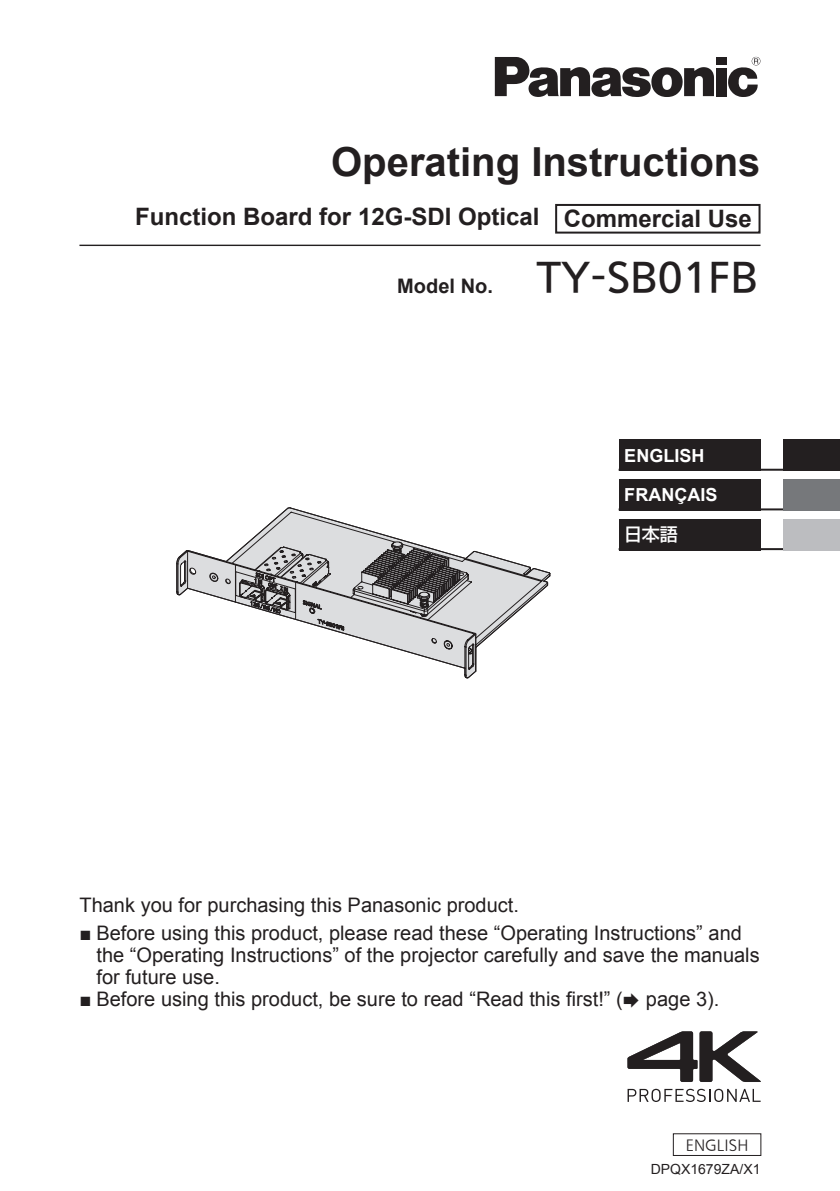
<style>
.page{position:relative;width:840px;height:1191px;background:#fff}
.page>*{position:absolute;margin:0;border:0;box-sizing:border-box;transform-origin:0 0}
.Cover_Manual_Title_1{font:700 40px "Arial";color:#231f20}
.Cover_Model_No{font:38px "PUD Hinban M";color:#231f20}
.Cover_Manual_Title_3{font:700 24px "Arial";color:#231f20}
.Cover_Manual_Title_4{font:700 24px "Arial";color:#231f20}
.Cover_Body{font:20px/22px "Arial";color:#231f20}
.Language{font:700 18px "Arial";color:#fff}
.Language-2{font:500 18px "Shin Go Pro";color:#fff}
.Cover_Manual_No{font:14px "Arial";color:#231f20}
.Lungage{font:14px "PUD Sans serif R";color:#231f20}
.s1{font-family:"Arial";font-weight:700;font-size:20px}
.s2{font-weight:700}
.s3{font-family:"Pana Common PRJ"}
</style>
<div class="page">
<div style="left:555px;top:204px;width:205px;height:30px;border:2px solid #231f20"></div>
<hr style="left:79px;top:245px;width:681px;height:1px;background:#231f20">
<div style="left:672px;top:1133px;width:89px;height:23px;border:1px solid #231f20"></div>
<div style="left:715px;top:57px;width:11px;height:7px;background:#231f20"></div>
<div style="left:715px;top:68px;width:11px;height:28px;background:#231f20"></div>
<svg style="left:494px;top:58px;width:219px;height:38px"></svg>
<svg style="left:728px;top:58px;width:32px;height:38px"></svg>
<svg style="left:627px;top:1088px;width:133px;height:14px"></svg>
<svg style="left:627px;top:1031px;width:133px;height:51px"></svg>
<div style="left:618px;top:439px;width:142px;height:32px;background:#231f20"></div>
<hr style="left:618px;top:469px;width:164px;height:2px;background:#231f20">
<div style="left:782px;top:439px;width:57px;height:32px;background:#231f20"></div>
<div style="left:618px;top:479px;width:142px;height:31px;background:#231f20"></div>
<hr style="left:618px;top:508px;width:164px;height:2px;background:#231f20">
<div style="left:782px;top:479px;width:57px;height:31px;background:#76787b"></div>
<div style="left:618px;top:519px;width:142px;height:31px;background:#231f20"></div>
<hr style="left:618px;top:548px;width:164px;height:2px;background:#231f20">
<div style="left:782px;top:519px;width:57px;height:31px;background:#bcbdc0"></div>
<svg style="left:249px;top:511px;width:248px;height:164px"></svg>
<svg style="left:176px;top:541px;width:374px;height:89px"></svg>
<p class="Cover_Manual_Title_1" style="left:331px;top:135px;width:430px">Operating Instructions</p>
<p class="Cover_Manual_Title_3" style="left:135px;top:201px;width:406px">Function Board for 12G-SDI Optical</p>
<p class="Cover_Manual_Title_4" style="left:563px;top:203px;width:190px">Commercial Use</p>
<p class="Cover_Model_No" style="left:397px;top:250px;width:362px"><span class="s1">Model No.</span> TY-SB01FB</p>
<p class="Language" style="left:624px;top:443px;width:82px">ENGLISH</p>
<p class="Language" style="left:624px;top:483px;width:94px">FRANÇAIS</p>
<p class="Language-2" style="left:623px;top:520px;width:55px">日本語</p>
<p class="Cover_Body" style="left:79px;top:894px;width:441px">Thank you for purchasing this Panasonic product.</p>
<p class="Cover_Body" style="left:96px;top:922px;width:664px;text-indent:-17px"><span class="s2">■</span> Before using this product, please read these “Operating Instructions” and the “Operating Instructions” of the projector carefully and save the manuals for future use.</p>
<p class="Cover_Body" style="left:79px;top:988px;width:641px"><span class="s2">■</span> Before using this product, be sure to read “Read this first!” (<span class="s3">x</span> page 3).</p>
<p class="Lungage" style="left:685px;top:1135px;width:64px">ENGLISH</p>
<p class="Cover_Manual_No" style="left:650px;top:1159px;width:111px">DPQX1679ZA/X1</p>
</div>
